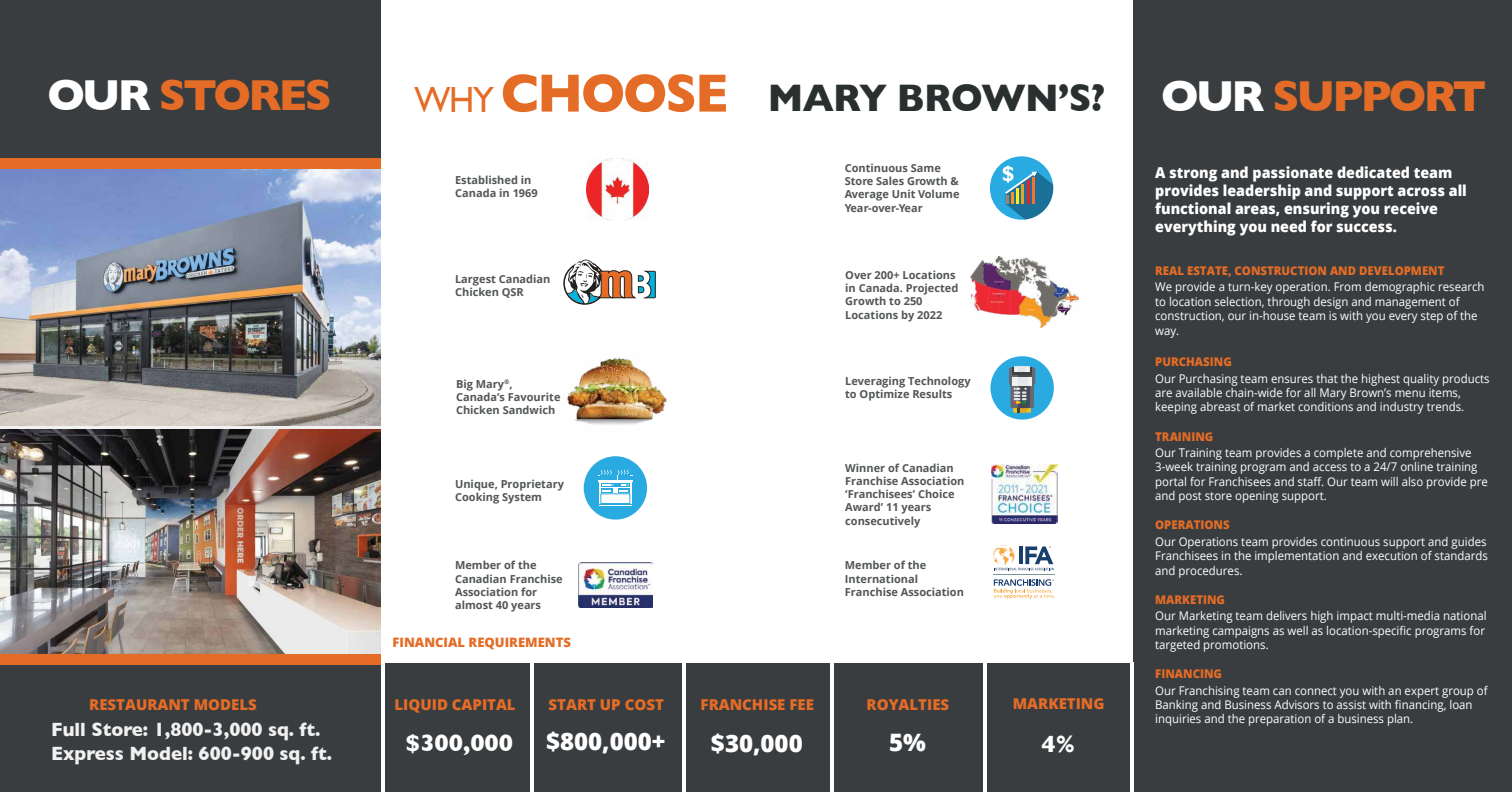
<style>
.page{position:relative;width:1512px;height:792px;background:#fff}
.page>*{position:absolute;margin:0;border:0;box-sizing:border-box;transform-origin:0 0}
.t1{font:700 44.2px "Gill Sans";letter-spacing:-.06em;color:#e46c26}
.t2{font:700 39.1px "Gill Sans";letter-spacing:-.02em;color:#2a2f30;scale:.95 1}
.t3{font:800 24px "Open Sans";color:#fff}
.t4{font:700 24px "Gill Sans";color:#fff}
.t5{font:700 22px "Gill Sans";color:#fff;scale:.95 1}
.t6{font:700 19.6px/23.5px "Gill Sans";color:#f0f1f0;scale:.95 1}
.t7{font:800 15px/18px "Open Sans";color:#fff;scale:.95 1}
.t8{font:800 15px "Open Sans";color:#e46c26}
.t9{font:800 13px "Open Sans";color:#e46c26}
.t10{font:12px/14.4px "Open Sans";color:#fff;scale:.95 1}
.t11{font:800 12px "Open Sans";color:#e46c26;scale:.95 1}
.t12{font:700 11px/13.2px "Open Sans";color:#535656}
.s1{font-weight:400;font-size:36.3px;color:#e46c26}
.s2{font-size:54.5px;color:#e46c26}
.s3{color:#fff}
</style>
<div class="page">
<div style="left:0;top:0;width:381px;height:792px;background:#3a3d3f"></div>
<div style="left:1133px;top:0;width:379px;height:792px;background:#3a3d3f"></div>
<div style="left:381px;top:663px;width:150px;height:129px;background:#3a3d3f"></div>
<div style="left:531px;top:663px;width:151px;height:129px;background:#3a3d3f"></div>
<div style="left:682px;top:663px;width:150px;height:129px;background:#3a3d3f"></div>
<div style="left:832px;top:663px;width:151px;height:129px;background:#3a3d3f"></div>
<div style="left:983px;top:663px;width:150px;height:129px;background:#3a3d3f"></div>
<img style="left:587px;top:159px;width:61px;height:62px">
<svg style="left:563px;top:259px;width:93px;height:46px"></svg>
<img style="left:578px;top:563px;width:75px;height:45px">
<img style="left:970px;top:257px;width:108px;height:70px">
<svg style="left:990px;top:156px;width:63px;height:64px"></svg>
<svg style="left:990px;top:356px;width:64px;height:64px"></svg>
<svg style="left:584px;top:456px;width:63px;height:64px"></svg>
<div style="left:601px;top:494px;width:29px;height:10px;border:1px solid #29aae1"></div>
<hr style="left:531px;top:663px;width:3px;height:129px;background:#fff">
<hr style="left:381px;top:663px;width:3px;height:129px;background:#fff">
<hr style="left:682px;top:663px;width:3px;height:129px;background:#fff">
<hr style="left:831px;top:663px;width:3px;height:129px;background:#fff">
<hr style="left:983px;top:663px;width:3px;height:129px;background:#fff">
<hr style="left:993px;top:575px;width:62px;height:1px;background:#7a979d">
<svg style="left:993px;top:545px;width:61px;height:25px"></svg>
<svg style="left:994px;top:579px;width:61px;height:20px"></svg>
<img style="left:0;top:169px;width:381px;height:495px">
<hr style="left:1130px;top:663px;width:3px;height:129px;background:#fff">
<hr style="left:0;top:426px;width:381px;height:2px;background:#f0f1f0">
<div style="left:0;top:159px;width:380px;height:10px;background:#e46c26"></div>
<div style="left:0;top:655px;width:380px;height:10px;background:#e46c26"></div>
<img style="left:567px;top:358px;width:100px;height:67px">
<img style="left:991px;top:465px;width:66px;height:58px">
<h2 class="t2" style="left:415px;top:82px;width:728px"><span class="s1">WHY</span> <span class="s2">CHOOSE</span> MARY BROWN’S?</h2>
<h1 class="t1" style="left:47px;top:76px;width:286px"><span class="s3">OUR</span> STORES</h1>
<h1 class="t1" style="left:1161px;top:77px;width:327px"><span class="s3">OUR</span> SUPPORT</h1>
<p class="t8" style="left:89px;top:698px;width:169px">RESTAURANT MODELS</p>
<h3 class="t6" style="left:51px;top:720px;width:297px">Full Store: 1,800-3,000 sq. ft.<br>Express Model: 600-900 sq. ft.</h3>
<p class="t12" style="left:455px;top:174px;width:84px">Established in<br>Canada in 1969</p>
<p class="t12" style="left:455px;top:273px;width:97px">Largest Canadian<br>Chicken QSR</p>
<p class="t12" style="left:456px;top:378px;width:106px">Big Mary<sup>®</sup>,<br>Canada’s Favourite<br>Chicken Sandwich</p>
<p class="t12" style="left:455px;top:478px;width:110px">Unique, Proprietary<br>Cooking System</p>
<p class="t12" style="left:455px;top:560px;width:109px">Member of the<br>Canadian Franchise<br>Association for almost 40 years</p>
<p class="t9" style="left:393px;top:637px;width:180px">FINANCIAL REQUIREMENTS</p>
<p class="t8" style="left:549px;top:698px;width:117px">START UP COST</p>
<h3 class="t3" style="left:546px;top:731px;width:121px">$800,000+</h3>
<p class="t8" style="left:395px;top:698px;width:123px">LIQUID CAPITAL</p>
<p class="t8" style="left:701px;top:699px;width:115px">FRANCHISE FEE</p>
<h3 class="t3" style="left:711px;top:733px;width:93px">$30,000</h3>
<h3 class="t4" style="left:405px;top:733px;width:109px">$300,000</h3>
<p class="t12" style="left:845px;top:163px;width:116px">Continuous Same<br>Store Sales Growth &amp;<br>Average Unit Volume<br>Year-over-Year</p>
<p class="t12" style="left:845px;top:270px;width:115px">Over 200+ Locations in Canada. Projected<br>Growth to 250<br>Locations by 2022</p>
<p class="t12" style="left:845px;top:375px;width:127px">Leveraging Technology to Optimize Results</p>
<p class="t12" style="left:845px;top:462px;width:121px">Winner of Canadian<br>Franchise Association ‘Franchisees’ Choice<br>Award’ 11 years consecutively</p>
<p class="t12" style="left:845px;top:560px;width:121px">Member of the<br>International<br>Franchise Association</p>
<p class="t8" style="left:867px;top:698px;width:84px">ROYALTIES</p>
<h3 class="t3" style="left:889px;top:733px;width:38px">5%</h3>
<h3 class="t5" style="left:1002px;top:164px;width:15px">$</h3>
<p class="t8" style="left:1013px;top:697px;width:93px">MARKETING</p>
<h3 class="t4" style="left:1042px;top:734px;width:35px">4%</h3>
<p class="t7" style="left:1155px;top:165px;width:330px">A strong and passionate dedicated team provides leadership and support across all functional areas, ensuring you receive everything you need for success.</p>
<p class="t11" style="left:1155px;top:266px;width:306px">REAL ESTATE, CONSTRUCTION AND DEVELOPMENT</p>
<p class="t10" style="left:1155px;top:281px;width:348px">We provide a turn-key operation. From demographic research to location selection, through design and management of construction, our in-house team is with you every step of the way.</p>
<p class="t11" style="left:1155px;top:357px;width:82px">PURCHASING</p>
<p class="t10" style="left:1155px;top:372px;width:353px">Our Purchasing team ensures that the highest quality products are available chain-wide for all Mary Brown’s menu items, keeping abreast of market conditions and industry trends.</p>
<p class="t11" style="left:1155px;top:431px;width:63px">TRAINING</p>
<p class="t10" style="left:1155px;top:447px;width:352px">Our Training team provides a complete and comprehensive 3-week training program and access to a 24/7 online training portal for Franchisees and staff. Our team will also provide pre and post store opening support.</p>
<p class="t11" style="left:1155px;top:520px;width:80px">OPERATIONS</p>
<p class="t10" style="left:1155px;top:535px;width:352px;text-align:justify">Our Operations team provides continuous support and guides Franchisees in the implementation and execution of standards and procedures.</p>
<p class="t11" style="left:1155px;top:594px;width:75px">MARKETING</p>
<p class="t10" style="left:1155px;top:610px;width:350px">Our Marketing team delivers high impact multi-media national marketing campaigns as well as location-specific programs for targeted promotions.</p>
<p class="t11" style="left:1155px;top:669px;width:72px">FINANCING</p>
<p class="t10" style="left:1155px;top:684px;width:351px">Our Franchising team can connect you with an expert group of<br>Banking and Business Advisors to assist with financing, loan inquiries and the preparation of a business plan.</p>
</div>
